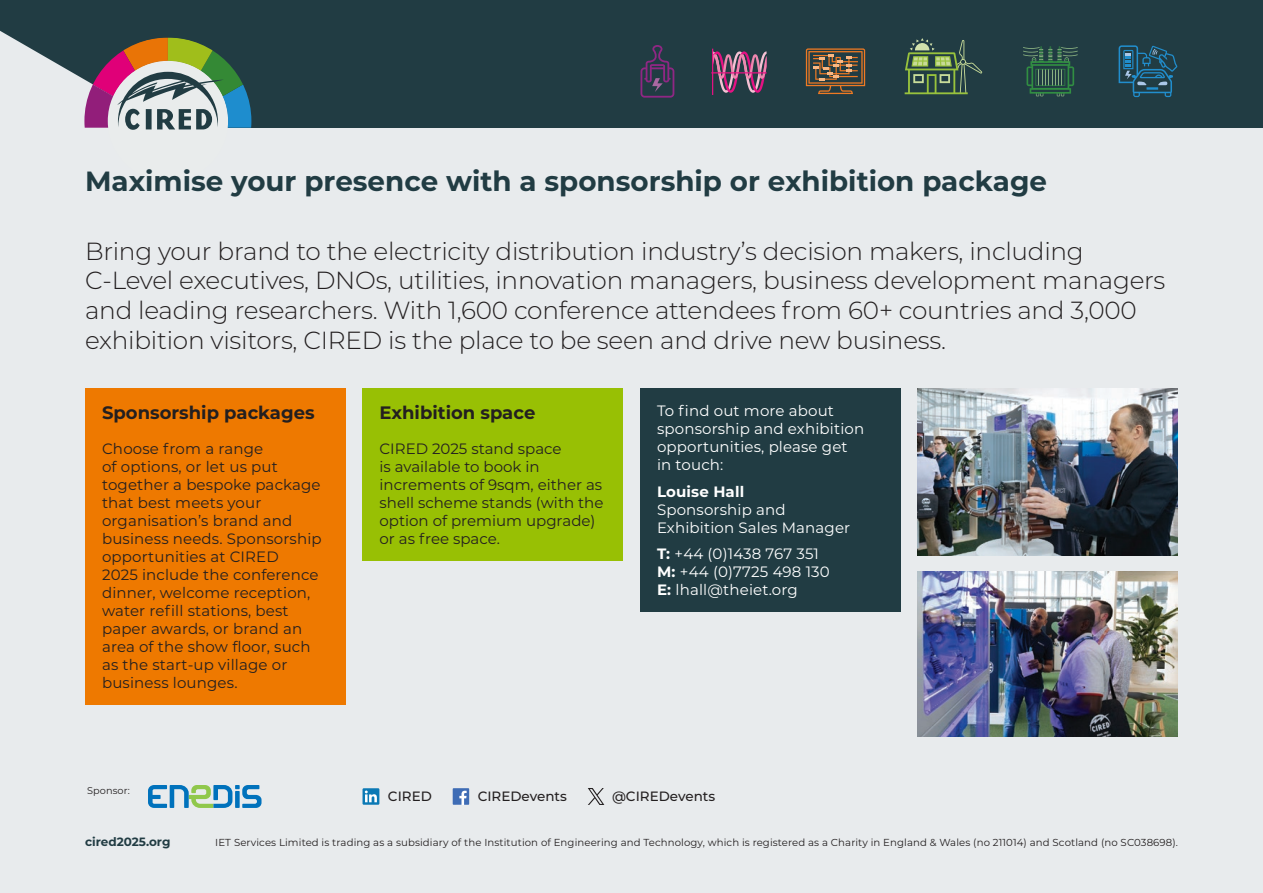
<style>
.page{position:relative;width:1263px;height:893px;background:#e8ebed}
.page>*{position:absolute;margin:0;border:0;box-sizing:border-box;transform-origin:0 0}
.t1{font:700 27.75px "Montserrat";color:#213c43}
.t2{font:300 24.75px/29.7px "Montserrat";letter-spacing:-.01em;color:#231f20}
.t3{font:700 18px "Montserrat";color:#231f20}
.t4{font:15px/18px "Montserrat";letter-spacing:.01em;color:#231f20}
.t5{font:15px/18px "Montserrat";letter-spacing:.01em;color:#fff}
.t6{font:500 13.5px "Montserrat";color:#231f20}
.t7{font:700 12px "Montserrat";color:#213c43}
.t8{font:10.2px "Montserrat";letter-spacing:.01em;color:#231f20}
.t9{font:9.75px "Montserrat";letter-spacing:.01em;color:#231f20}
.s1{font-weight:700}
</style>
<div class="page">
<div style="left:200px;top:0;width:1063px;height:128px;background:#213c43"></div>
<svg style="left:0;top:0;width:252px;height:128px;fill:#213c43"></svg>
<svg style="left:84px;top:37px;width:167px;height:93px"></svg>
<div style="left:85px;top:389px;width:260px;height:316px;background:#ee7900"></div>
<div style="left:362px;top:389px;width:261px;height:172px;background:#98c004"></div>
<div style="left:640px;top:389px;width:260px;height:223px;background:#213c43"></div>
<svg style="left:640px;top:45px;width:34px;height:53px"></svg>
<svg style="left:711px;top:49px;width:55px;height:46px"></svg>
<svg style="left:806px;top:48px;width:59px;height:46px"></svg>
<svg style="left:905px;top:38px;width:77px;height:56px"></svg>
<svg style="left:1023px;top:46px;width:55px;height:50px"></svg>
<svg style="left:1118px;top:45px;width:59px;height:52px"></svg>
<svg style="left:148px;top:785px;width:113px;height:23px"></svg>
<div style="left:362px;top:788px;width:17px;height:17px;background:#0b79b5"></div>
<svg style="left:365px;top:790px;width:12px;height:12px"></svg>
<svg style="left:453px;top:788px;width:16px;height:17px"></svg>
<svg style="left:588px;top:788px;width:16px;height:17px"></svg>
<img style="left:917px;top:389px;width:261px;height:166px">
<img style="left:917px;top:572px;width:261px;height:165px">
<p class="t1" style="left:85px;top:161px;width:963px">Maximise your presence with a sponsorship or exhibition package</p>
<p class="t2" style="left:85px;top:235px;width:1082px">Bring your brand to the electricity distribution industry’s decision makers, including C-Level executives, DNOs, utilities, innovation managers, business development managers and leading researchers. With 1,600 conference attendees from 60+ countries and 3,000 exhibition visitors, CIRED is the place to be seen and drive new business.</p>
<p class="t3" style="left:102px;top:400px;width:214px">Sponsorship packages</p>
<p class="t4" style="left:102px;top:439px;width:221px">Choose from a range<br>of options, or let us put together a bespoke package that best meets your organisation’s brand and business needs. Sponsorship opportunities at CIRED<br>2025 include the conference dinner, welcome reception, water refill stations, best paper awards, or brand an area of the show floor, such as the start-up village or business lounges.</p>
<p class="t3" style="left:379px;top:400px;width:157px">Exhibition space</p>
<p class="t4" style="left:379px;top:439px;width:225px">CIRED 2025 stand space<br>is available to book in increments of 9sqm, either as shell scheme stands (with the option of premium upgrade) or as free space.</p>
<p class="t5" style="left:657px;top:401px;width:209px">To find out more about sponsorship and exhibition opportunities, please get in touch:</p>
<p class="t5" style="left:657px;top:482px;width:195px"><span class="s1">Louise Hall<br></span>Sponsorship and<br>Exhibition Sales Manager</p>
<p class="t5" style="left:657px;top:544px;width:174px"><span class="s1">T:</span> +44 (0)1438 767 351<br><span class="s1">M:</span> +44 (0)7725 498 130<br><span class="s1">E:</span> lhall@theiet.org</p>
<p class="t9" style="left:87px;top:784px;width:44px">Sponsor:</p>
<p class="t6" style="left:388px;top:787px;width:45px">CIRED</p>
<p class="t6" style="left:478px;top:787px;width:91px">CIREDevents</p>
<p class="t6" style="left:612px;top:787px;width:105px">@CIREDevents</p>
<p class="t8" style="left:215px;top:836px;width:964px">IET Services Limited is trading as a subsidiary of the Institution of Engineering and Technology, which is registered as a Charity in England &amp; Wales (no 211014) and Scotland (no SC038698).</p>
<p class="t7" style="left:85px;top:833px;width:87px">cired2025.org</p>
</div>
